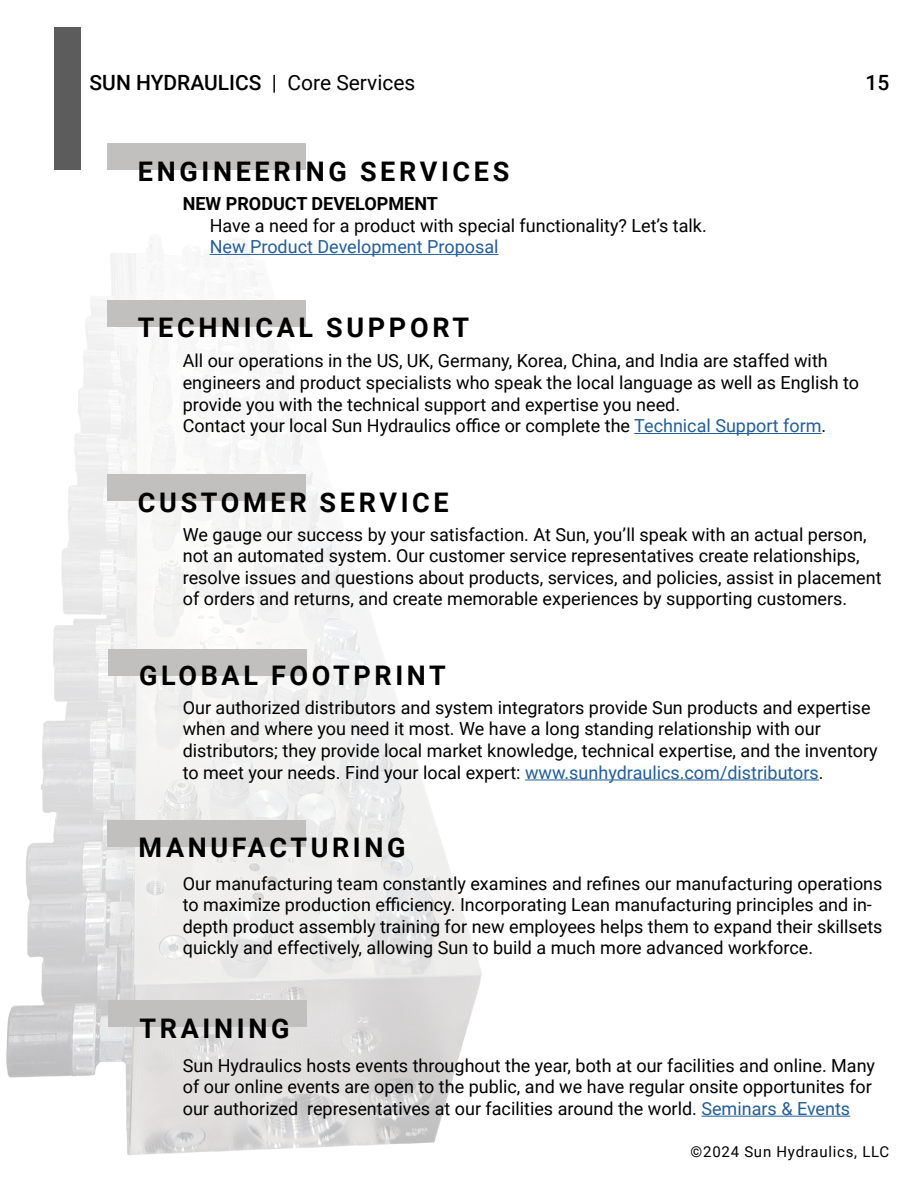
<style>
.page{position:relative;width:918px;height:1188px;background:#fff}
.page>*{position:absolute;margin:0;border:0;box-sizing:border-box;transform-origin:0 0}
.t1{font:700 27px "Roboto";letter-spacing:.135em;color:#000}
.t2{font:500 21px "Roboto";color:#000}
.t3{font:18px/21.6px "Roboto";color:#000}
.t4{font:18px "Roboto";color:#215e9e}
.t5{font:700 18px "Roboto";color:#000}
.t6{font:15px "Roboto";letter-spacing:.05em;color:#000}
.s1{font-weight:400}
.s2{color:#215e9e}
</style>
<div class="page">
<div style="left:54px;top:28px;width:27px;height:142px;background:#5c5c5c"></div>
<img style="left:6px;top:238px;width:528px;height:918px">
<div style="left:107px;top:300px;width:198px;height:27px;background:#c2bfbf"></div>
<hr style="left:634px;top:433px;width:188px;height:1px;background:#215e9e">
<div style="left:107px;top:143px;width:198px;height:27px;background:#c2bfbf"></div>
<hr style="left:210px;top:254px;width:289px;height:1px;background:#215e9e">
<div style="left:109px;top:1000px;width:198px;height:27px;background:#c2bfbf"></div>
<hr style="left:701px;top:1116px;width:149px;height:1px;background:#215e9e">
<div style="left:107px;top:474px;width:198px;height:27px;background:#c2bfbf"></div>
<div style="left:108px;top:649px;width:199px;height:27px;background:#c2bfbf"></div>
<hr style="left:525px;top:780px;width:294px;height:1px;background:#215e9e">
<div style="left:108px;top:820px;width:198px;height:27px;background:#c2bfbf"></div>
<p class="t2" style="left:90px;top:67px;width:327px">SUN HYDRAULICS <span class="s1">| Core Services</span></p>
<p class="t2" style="left:866px;top:67px;width:25px">15</p>
<h1 class="t1" style="left:138px;top:153px;width:373px">ENGINEERING SERVICES</h1>
<p class="t5" style="left:183px;top:191px;width:257px">NEW PRODUCT DEVELOPMENT</p>
<p class="t3" style="left:210px;top:214px;width:499px">Have a need for a product with special functionality? Let’s talk.</p>
<p class="t4" style="left:210px;top:234px;width:290px">New Product Development Proposal</p>
<h1 class="t1" style="left:138px;top:309px;width:333px">TECHNICAL SUPPORT</h1>
<p class="t3" style="left:183px;top:350px;width:678px">All our operations in the US, UK, Germany, Korea, China, and India are staffed with engineers and product specialists who speak the local language as well as English to provide you with the technical support and expertise you need.<br>Contact your local Sun Hydraulics office or complete the <span class="s2">Technical Support form</span>.</p>
<h1 class="t1" style="left:138px;top:484px;width:312px">CUSTOMER SERVICE</h1>
<p class="t3" style="left:183px;top:523px;width:700px">We gauge our success by your satisfaction. At Sun, you’ll speak with an actual person, not an automated system. Our customer service representatives create relationships, resolve issues and questions about products, services, and policies, assist in placement of orders and returns, and create memorable experiences by supporting customers.</p>
<h1 class="t1" style="left:139px;top:656px;width:308px">GLOBAL FOOTPRINT</h1>
<p class="t3" style="left:183px;top:696px;width:696px">Our authorized distributors and system integrators provide Sun products and expertise when and where you need it most. We have a long standing relationship with our distributors; they provide local market knowledge, technical expertise, and the inventory to meet your needs. Find your local expert: <span class="s2">www.sunhydraulics.com/distributors</span>.</p>
<h1 class="t1" style="left:139px;top:828px;width:269px">MANUFACTURING</h1>
<p class="t3" style="left:183px;top:872px;width:701px">Our manufacturing team constantly examines and refines our manufacturing operations to maximize production efficiency. Incorporating Lean manufacturing principles and in&shy;depth product assembly training for new employees helps them to expand their skillsets quickly and effectively, allowing Sun to build a much more advanced workforce.</p>
<h1 class="t1" style="left:140px;top:1010px;width:151px">TRAINING</h1>
<p class="t3" style="left:183px;top:1054px;width:694px">Sun Hydraulics hosts events throughout the year, both at our facilities and online. Many of our online events are open to the public, and we have regular onsite opportunites for our authorized representatives at our facilities around the world. <span class="s2">Seminars &amp; Events</span></p>
<p class="t6" style="left:691px;top:1141px;width:200px">©2024 Sun Hydraulics, LLC</p>
</div>
